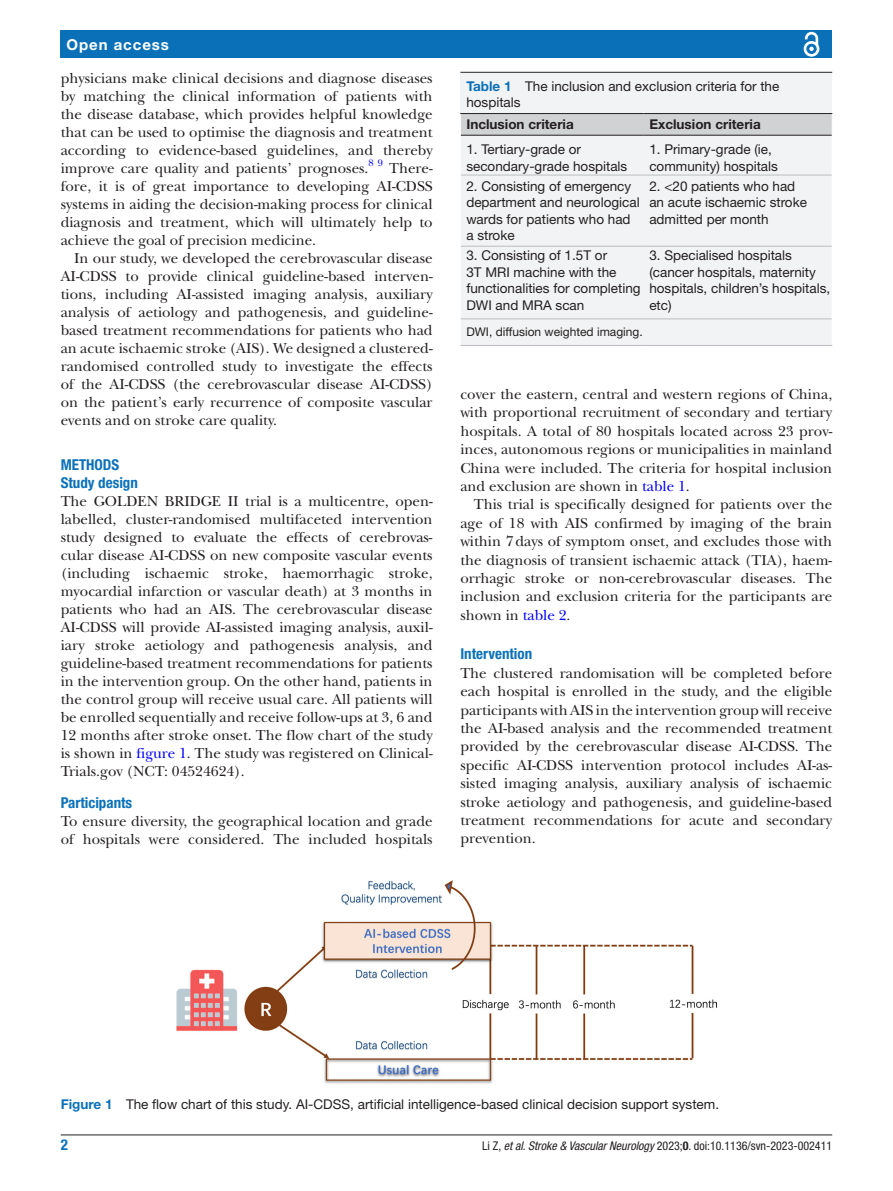
<style>
.page{position:relative;width:893px;height:1191px;background:#fff}
.page>*{position:absolute;margin:0;border:0;box-sizing:border-box;transform-origin:0 0}
.t1{font:15px/18px "New Baskerville";color:#231f20;text-align:justify}
.t2{font:700 condensed 15px/18px "Helvetica Neue LT Std";color:#0a71b9}
.t3{font:700 15px "Helvetica Neue LT Std";letter-spacing:.065em;color:#fff}
.t4{font:13.5px/16.5px "Helvetica Neue LT Std";color:#231f20}
.t5{font:700 13.5px "Helvetica Neue LT Std";color:#231f20}
.t6{font:condensed 12px "Helvetica Neue LT Std";color:#231f20}
.t7{font:12px "Helvetica Neue LT Std";color:#231f20}
.t8{font:9.9px "New Baskerville";color:#00f}
.s1{color:#00f}
.s2{font-weight:700;color:#0a71b9}
.s3{font-style:italic}
.s4{font-weight:700}
</style>
<div class="page">
<hr style="left:61px;top:1134px;width:771px;height:1px;background:#231f20">
<div style="left:61px;top:31px;width:771px;height:27px;background:#0a71b9"></div>
<svg style="left:803px;top:31px;width:17px;height:26px"></svg>
<img style="left:176px;top:880px;width:540px;height:204px">
<div style="left:460px;top:73px;width:372px;height:273px;background:#f2f3f4"></div>
<hr style="left:460px;top:72px;width:372px;height:1px;background:#231f20">
<hr style="left:460px;top:113px;width:183px;height:1px;background:#231f20">
<hr style="left:460px;top:135px;width:183px;height:1px;background:#231f20">
<hr style="left:643px;top:113px;width:189px;height:1px;background:#231f20">
<hr style="left:643px;top:135px;width:189px;height:1px;background:#231f20">
<hr style="left:460px;top:175px;width:183px;height:1px;background:#bcbdc0">
<hr style="left:643px;top:175px;width:189px;height:1px;background:#bcbdc0">
<hr style="left:460px;top:246px;width:183px;height:1px;background:#bcbdc0">
<hr style="left:643px;top:246px;width:189px;height:1px;background:#bcbdc0">
<hr style="left:460px;top:319px;width:183px;height:1px;background:#bcbdc0">
<hr style="left:643px;top:319px;width:189px;height:1px;background:#bcbdc0">
<hr style="left:460px;top:345px;width:183px;height:1px;background:#bcbdc0">
<hr style="left:643px;top:345px;width:189px;height:1px;background:#bcbdc0">
<hr style="left:460px;top:135px;width:1px;height:40px;background:#fff">
<hr style="left:460px;top:175px;width:1px;height:71px;background:#fff">
<hr style="left:460px;top:246px;width:1px;height:73px;background:#fff">
<svg style="left:460px;top:319px;width:1px;height:26px"></svg>
<svg style="left:461px;top:114px;width:371px;height:21px;background:#ceced0"></svg>
<p class="t3" style="left:66px;top:35px;width:104px">Open access</p>
<p class="t1" style="left:61px;top:69px;width:373px">physicians make clinical decisions and diagnose diseases by matching the clinical information of patients with the disease database, which provides helpful knowledge that can be used to optimise the diagnosis and treatment according to evidence-based guidelines, and thereby improve care quality and patients’ prognoses.</p>
<p class="t8" style="left:368px;top:157px;width:16px">8 9</p>
<p class="t1" style="left:61px;top:159px;width:373px;text-indent:328px">There&shy;fore, it is of great importance to developing AI-CDSS systems in aiding the decision-making process for clinical diagnosis and treatment, which will ultimately help to achieve the goal of precision medicine.</p>
<p class="t1" style="left:61px;top:249px;width:373px;text-indent:13px">In our study, we developed the cerebrovascular disease AI-CDSS to provide clinical guideline-based interven&shy;tions, including AI-assisted imaging analysis, auxiliary analysis of aetiology and pathogenesis, and guideline&shy;based treatment recommendations for patients who had an acute ischaemic stroke (AIS). We designed a clustered&shy;randomised controlled study to investigate the effects of the AI-CDSS (the cerebrovascular disease AI-CDSS) on the patient’s early recurrence of composite vascular events and on stroke care quality.</p>
<p class="t2" style="left:61px;top:455px;width:79px">METHODS<br>Study design</p>
<p class="t1" style="left:61px;top:492px;width:373px">The GOLDEN BRIDGE II trial is a multicentre, open&shy;labelled, cluster-randomised multifaceted intervention study designed to evaluate the effects of cerebrovas&shy;cular disease AI-CDSS on new composite vascular events (including ischaemic stroke, haemorrhagic stroke, myocardial infarction or vascular death) at 3 months in patients who had an AIS. The cerebrovascular disease AI-CDSS will provide AI-assisted imaging analysis, auxil&shy;iary stroke aetiology and pathogenesis analysis, and guideline-based treatment recommendations for patients in the intervention group. On the other hand, patients in the control group will receive usual care. All patients will be enrolled sequentially and receive follow-ups at 3, 6 and 12 months after stroke onset. The flow chart of the study is shown in <span class="s1">figure 1</span>. The study was registered on Clinical-Trials.gov (NCT: 04524624).</p>
<p class="t2" style="left:61px;top:793px;width:73px">Participants</p>
<p class="t1" style="left:61px;top:812px;width:373px">To ensure diversity, the geographical location and grade of hospitals were considered. The included hospitals</p>
<p class="t4" style="left:466px;top:77px;width:315px"><span class="s2">Table 1</span> The inclusion and exclusion criteria for the hospitals</p>
<p class="t5" style="left:466px;top:116px;width:109px">Inclusion criteria</p>
<p class="t5" style="left:649px;top:116px;width:113px">Exclusion criteria</p>
<p class="t4" style="left:466px;top:141px;width:163px">1. Tertiary-grade or secondary-grade hospitals</p>
<p class="t4" style="left:649px;top:141px;width:130px">1. Primary-grade (ie, community) hospitals</p>
<p class="t4" style="left:466px;top:177px;width:175px">2. Consisting of emergency department and neurological wards for patients who had a stroke</p>
<p class="t4" style="left:649px;top:177px;width:159px">2. &lt;20 patients who had an acute ischaemic stroke admitted per month</p>
<p class="t4" style="left:466px;top:247px;width:176px">3. Consisting of 1.5T or<br>3T MRI machine with the functionalities for completing<br>DWI and MRA scan</p>
<p class="t4" style="left:649px;top:247px;width:182px">3. Specialised hospitals (cancer hospitals, maternity hospitals, children’s hospitals, etc)</p>
<p class="t7" style="left:466px;top:325px;width:178px">DWI, diffusion weighted imaging.</p>
<p class="t1" style="left:460px;top:385px;width:373px;line-height:18.5px">cover the eastern, central and western regions of China, with proportional recruitment of secondary and tertiary hospitals. A total of 80 hospitals located across 23 prov&shy;inces, autonomous regions or municipalities in mainland China were included. The criteria for hospital inclusion and exclusion are shown in <span class="s1">table 1</span>.</p>
<p class="t1" style="left:460px;top:495px;width:373px;line-height:18.5px;text-indent:14px">This trial is specifically designed for patients over the age of 18 with AIS confirmed by imaging of the brain within 7days of symptom onset, and excludes those with the diagnosis of transient ischaemic attack (TIA), haem&shy;orrhagic stroke or non-cerebrovascular diseases. The inclusion and exclusion criteria for the participants are shown in <span class="s1">table 2</span>.</p>
<p class="t2" style="left:460px;top:645px;width:73px">Intervention</p>
<p class="t1" style="left:460px;top:664px;width:373px;line-height:18.5px">The clustered randomisation will be completed before each hospital is enrolled in the study, and the eligible participants with AIS in the intervention group will receive the AI-based analysis and the recommended treatment provided by the cerebrovascular disease AI-CDSS. The specific AI-CDSS intervention protocol includes AI-as&shy;sisted imaging analysis, auxiliary analysis of ischaemic stroke aetiology and pathogenesis, and guideline-based treatment recommendations for acute and secondary prevention.</p>
<p class="t4" style="left:61px;top:1096px;width:660px"><span class="s2">Figure 1</span> The flow chart of this study. AI-CDSS, artificial intelligence-based clinical decision support system.</p>
<p class="t2" style="left:61px;top:1135px;width:9px">2</p>
<p class="t6" style="left:482px;top:1138px;width:351px">Li Z, <span class="s3">et al</span>. <span class="s3">Stroke &amp; Vascular Neurology</span> 2023;<span class="s4">0</span>. doi:10.1136/svn-2023-002411</p>
</div>
